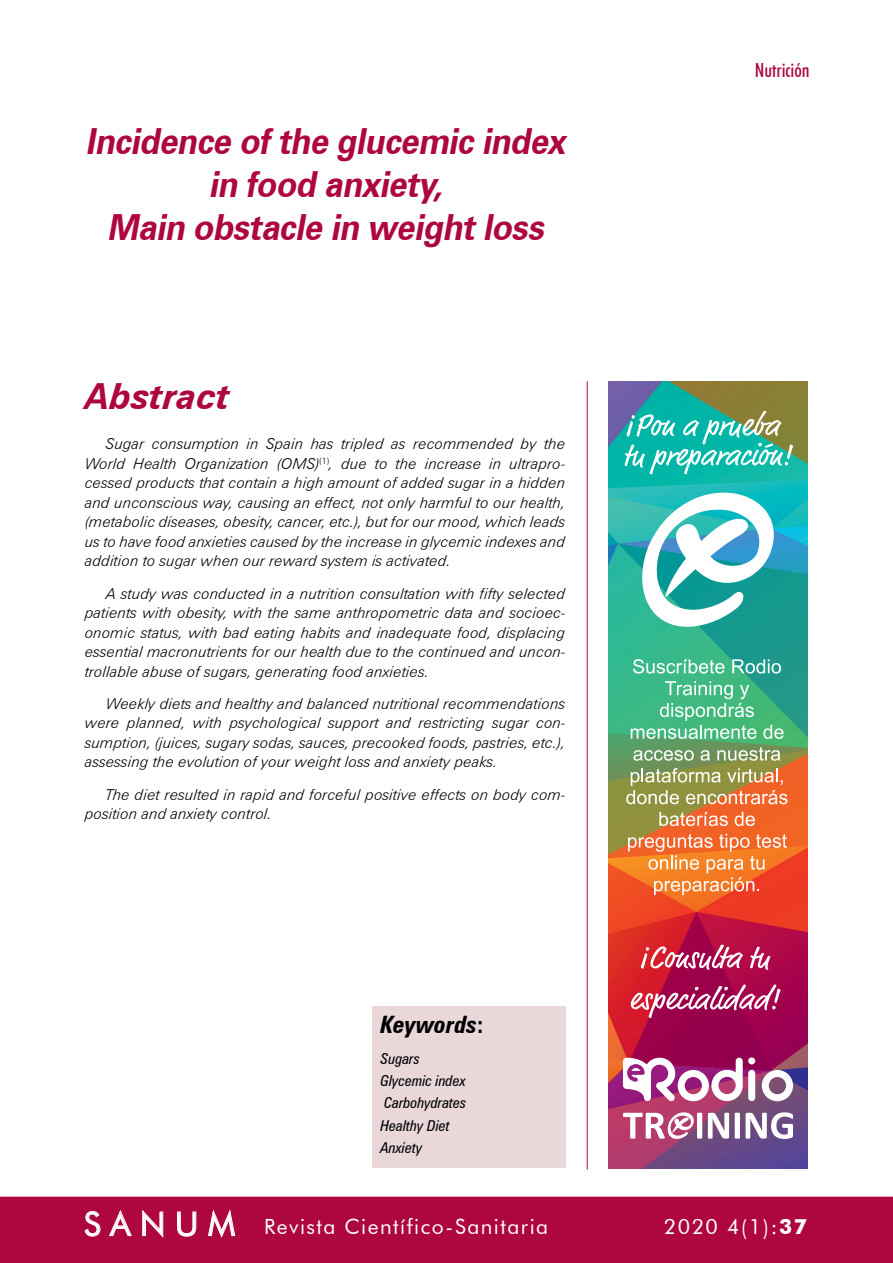
<style>
.page{position:relative;width:893px;height:1263px;background:#fff}
.page>*{position:absolute;margin:0;border:0;box-sizing:border-box;transform-origin:0 0}
.t1{font:italic 700 36px/43.2px "Zurich BT";color:#ad073d;text-align:center;scale:.94 1}
.t2{font:italic 700 36px "Zurich BT";color:#ad073d}
.t3{font:italic 700 condensed 24px "Zurich BT";color:#000}
.t4{font:21px "Futura BT";letter-spacing:.07em;color:#fff}
.t5{font:500 condensed 19.5px "Futura BT";color:#ad073d}
.t6{font:italic 300 15px/19.5px "Zurich BT";color:#000;text-align:justify}
.t7{font:italic condensed 15px/22.2px "Zurich BT";color:#000}
.s1{font-style:normal}
.s2{font-size:33px}
.s3{font-weight:700}
</style>
<div class="page">
<div style="left:0;top:1197px;width:893px;height:66px;background:#ad073d"></div>
<div style="left:372px;top:1006px;width:194px;height:162px;background:#e9d7d9"></div>
<hr style="left:587px;top:381px;width:1px;height:788px;background:#ad073d">
<img style="left:608px;top:381px;width:200px;height:787px">
<svg style="left:642px;top:493px;width:132px;height:134px"></svg>
<svg style="left:623px;top:1057px;width:170px;height:44px"></svg>
<svg style="left:623px;top:1112px;width:79px;height:27px"></svg>
<svg style="left:708px;top:1113px;width:21px;height:25px"></svg>
<svg style="left:735px;top:1113px;width:5px;height:25px"></svg>
<svg style="left:746px;top:1112px;width:47px;height:27px"></svg>
<svg style="left:625px;top:411px;width:168px;height:63px"></svg>
<svg style="left:633px;top:659px;width:91px;height:14px"></svg>
<svg style="left:732px;top:659px;width:49px;height:14px"></svg>
<svg style="left:631px;top:681px;width:125px;height:58px"></svg>
<svg style="left:763px;top:725px;width:21px;height:14px"></svg>
<svg style="left:633px;top:750px;width:61px;height:11px"></svg>
<svg style="left:701px;top:750px;width:9px;height:11px"></svg>
<svg style="left:717px;top:747px;width:63px;height:14px"></svg>
<svg style="left:626px;top:768px;width:161px;height:36px"></svg>
<svg style="left:659px;top:812px;width:69px;height:14px"></svg>
<svg style="left:735px;top:812px;width:20px;height:14px"></svg>
<svg style="left:628px;top:834px;width:159px;height:61px"></svg>
<svg style="left:641px;top:945px;width:102px;height:25px"></svg>
<svg style="left:750px;top:947px;width:20px;height:23px"></svg>
<svg style="left:631px;top:984px;width:149px;height:34px"></svg>
<h1 class="t1" style="left:85px;top:119px;width:520px">Incidence ofthe glucemic index in food anxiety,<br>Main obstacle in weightloss</h1>
<h1 class="t2" style="left:85px;top:374px;width:147px">Abstract</h1>
<p class="t6" style="left:85px;top:434px;width:482px;text-indent:21px">Sugar consumption in Spain has tripled as recommended by the World Health Organization (OMS)<sup>(1)</sup>, due to the increase in ultrapro&shy;cessed products that contain a high amount of added sugar in a hidden and unconscious way, causing an effect, not only harmful to our health, (metabolic diseases, obesity, cancer, etc.), but for our mood, which leads us to have food anxieties caused by the increase in glycemic indexes and addition to sugar when our reward system is activated.</p>
<p class="t6" style="left:85px;top:583px;width:482px;text-indent:21px">A study was conducted in a nutrition consultation with fifty selected patients with obesity, with the same anthropometric data and socioec&shy;onomic status, with bad eating habits and inadequate food, displacing essential macronutrients for our health due to the continued and uncon&shy;trollable abuse of sugars, generating food anxieties.</p>
<p class="t6" style="left:85px;top:694px;width:482px;text-indent:21px">Weekly diets and healthy and balanced nutritional recommendations were planned, with psychological support and restricting sugar con&shy;sumption, (juices, sugary sodas, sauces, precooked foods, pastries, etc.), assessing the evolution of your weight loss and anxiety peaks.</p>
<p class="t6" style="left:85px;top:784px;width:482px;text-indent:21px">The diet resulted in rapid and forceful positive effects on body com&shy;position and anxiety control.</p>
<h2 class="t3" style="left:381px;top:1010px;width:104px">Keywords<span class="s1">:</span></h2>
<p class="t7" style="left:381px;top:1047px;width:87px">Sugars<br>Glycemic index<br>Carbohydrates<br>Healthy Diet<br>Anxiety</p>
<h3 class="t5" style="left:755px;top:59px;width:57px">Nutrición</h3>
<h3 class="t4" style="left:84px;top:1214px;width:466px"><span class="s2">S A N U M</span> Revista Científico-Sanitaria</h3>
<h3 class="t4" style="left:664px;top:1214px;width:144px">2020 4(1):<span class="s3">37</span></h3>
</div>
